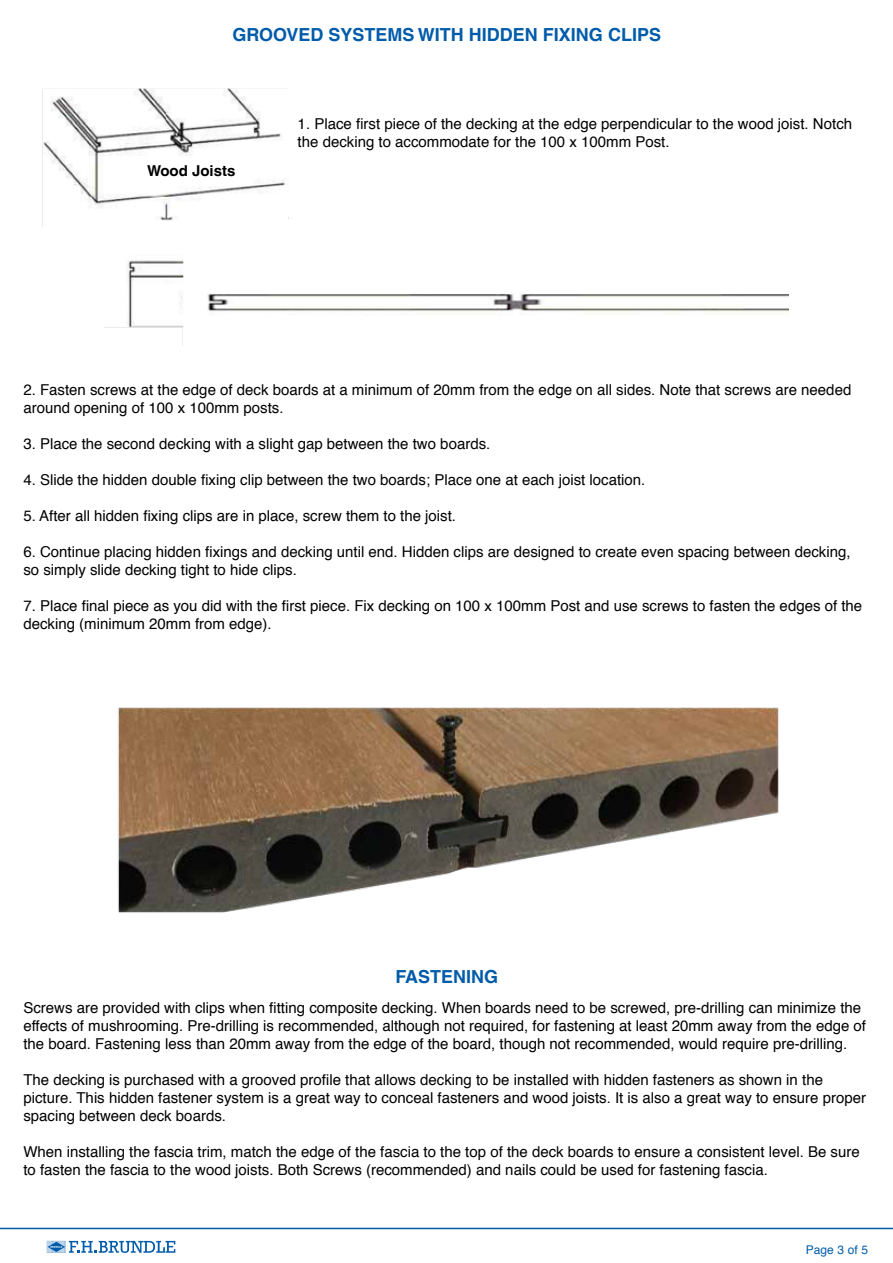
<style>
.page{position:relative;width:893px;height:1263px;background:#fff}
.page>*{position:absolute;margin:0;border:0;box-sizing:border-box;transform-origin:0 0}
.t1{font:700 18px "Helvetica LT";color:#005baa}
.t2{font:15px/18px "Helvetica";color:#000}
.t3{font:700 15px "Helvetica LT";color:#000}
.t4{font:12px "Helvetica";color:#005baa}
</style>
<div class="page">
<hr style="left:0;top:1228px;width:893px;height:1px;background:#005baa">
<svg style="left:47px;top:1241px;width:128px;height:12px"></svg>
<img style="left:42px;top:88px;width:247px;height:139px">
<img style="left:104px;top:260px;width:685px;height:85px">
<img style="left:118px;top:707px;width:661px;height:206px">
<p class="t1" style="left:233px;top:23px;width:430px">GROOVED SYSTEMS WITH HIDDEN FIXING CLIPS</p>
<p class="t3" style="left:147px;top:161px;width:90px">Wood Joists</p>
<p class="t2" style="left:298px;top:115px;width:556px">1. Place first piece of the decking at the edge perpendicular to the wood joist. Notch the decking to accommodate for the 100 x 100mm Post.</p>
<p class="t2" style="left:23px;top:382px;width:829px">2. Fasten screws at the edge of deck boards at a minimum of 20mm from the edge on all sides. Note that screws are needed around opening of 100 x 100mm posts.</p>
<p class="t2" style="left:23px;top:436px;width:468px">3. Place the second decking with a slight gap between the two boards.</p>
<p class="t2" style="left:23px;top:472px;width:624px">4. Slide the hidden double fixing clip between the two boards; Place one at each joist location.</p>
<p class="t2" style="left:23px;top:508px;width:434px">5. After all hidden fixing clips are in place, screw them to the joist.</p>
<p class="t2" style="left:23px;top:544px;width:829px">6. Continue placing hidden fixings and decking until end. Hidden clips are designed to create even spacing between decking, so simply slide decking tight to hide clips.</p>
<p class="t2" style="left:23px;top:598px;width:840px">7. Place final piece as you did with the first piece. Fix decking on 100 x 100mm Post and use screws to fasten the edges of the decking (minimum 20mm from edge).</p>
<p class="t1" style="left:395px;top:966px;width:104px">FASTENING</p>
<p class="t2" style="left:23px;top:999px;width:844px">Screws are provided with clips when fitting composite decking. When boards need to be screwed, pre-drilling can minimize the effects of mushrooming. Pre-drilling is recommended, although not required, for fastening at least 20mm away from the edge of the board. Fastening less than 20mm away from the edge of the board, though not recommended, would require pre-drilling.</p>
<p class="t2" style="left:23px;top:1071px;width:844px">The decking is purchased with a grooved profile that allows decking to be installed with hidden fasteners as shown in the picture. This hidden fastener system is a great way to conceal fasteners and wood joists. It is also a great way to ensure proper spacing between deck boards.</p>
<p class="t2" style="left:23px;top:1143px;width:838px">When installing the fascia trim, match the edge of the fascia to the top of the deck boards to ensure a consistent level. Be sure to fasten the fascia to the wood joists. Both Screws (recommended) and nails could be used for fastening fascia.</p>
<p class="t4" style="left:806px;top:1240px;width:64px">Page 3 of 5</p>
</div>
